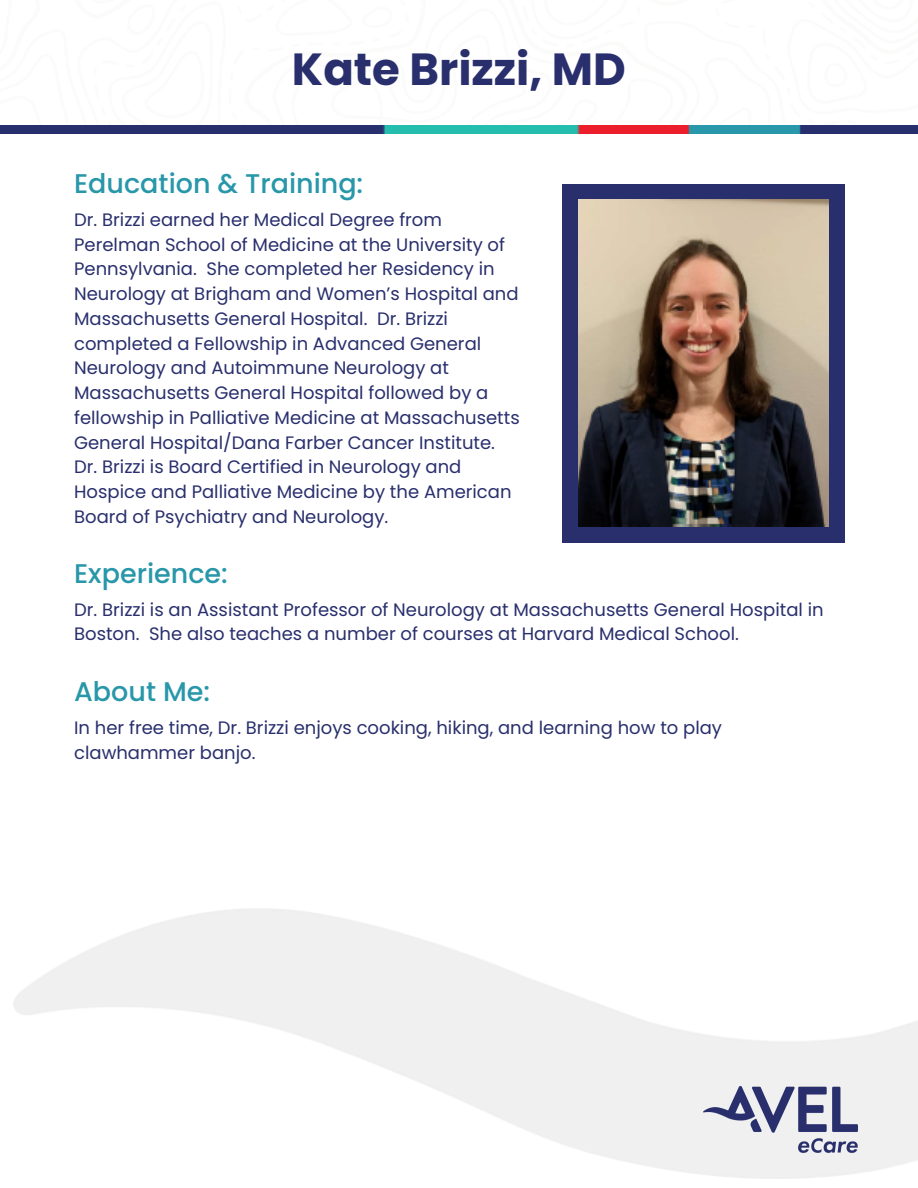
<style>
.page{position:relative;width:918px;height:1188px;background:#fff}
.page>*{position:absolute;margin:0;border:0;box-sizing:border-box;transform-origin:0 0}
.t1{font:700 45px "Poppins";color:#292f6d}
.t2{font:500 27px "Poppins";color:#2797a9}
.t3{font:18px/24.8px "Poppins";color:#292f6d}
</style>
<div class="page">
<svg style="left:0;top:125px;width:918px;height:9px;background:#3e587a"></svg>
<img style="left:14px;top:909px;width:904px;height:270px">
<img style="left:0;top:126px;width:918px;height:7px">
<div style="left:562px;top:184px;width:282px;height:359px;background:#292f6d"></div>
<img style="left:703px;top:1087px;width:155px;height:66px">
<img style="left:579px;top:200px;width:249px;height:327px">
<h1 class="t1" style="left:292px;top:38px;width:336px">Kate Brizzi, MD</h1>
<h2 class="t2" style="left:74px;top:165px;width:291px">Education &amp; Training:</h2>
<p class="t3" style="left:74px;top:207px;width:447px">Dr. Brizzi earned her Medical Degree from Perelman School of Medicine at the University of Pennsylvania. She completed her Residency in Neurology at Brigham and Women’s Hospital and Massachusetts General Hospital. Dr. Brizzi completed a Fellowship in Advanced General Neurology and Autoimmune Neurology at Massachusetts General Hospital followed by a fellowship in Palliative Medicine at Massachusetts General Hospital/Dana Farber Cancer Institute.<br>Dr. Brizzi is Board Certified in Neurology and Hospice and Palliative Medicine by the American Board of Psychiatry and Neurology.</p>
<h2 class="t2" style="left:74px;top:555px;width:155px">Experience:</h2>
<p class="t3" style="left:74px;top:597px;width:751px">Dr. Brizzi is an Assistant Professor of Neurology at Massachusetts General Hospital in<br>Boston. She also teaches a number of courses at Harvard Medical School.</p>
<h2 class="t2" style="left:74px;top:673px;width:138px">About Me:</h2>
<p class="t3" style="left:74px;top:715px;width:649px">In her free time, Dr. Brizzi enjoys cooking, hiking, and learning how to play clawhammer banjo.</p>
</div>
